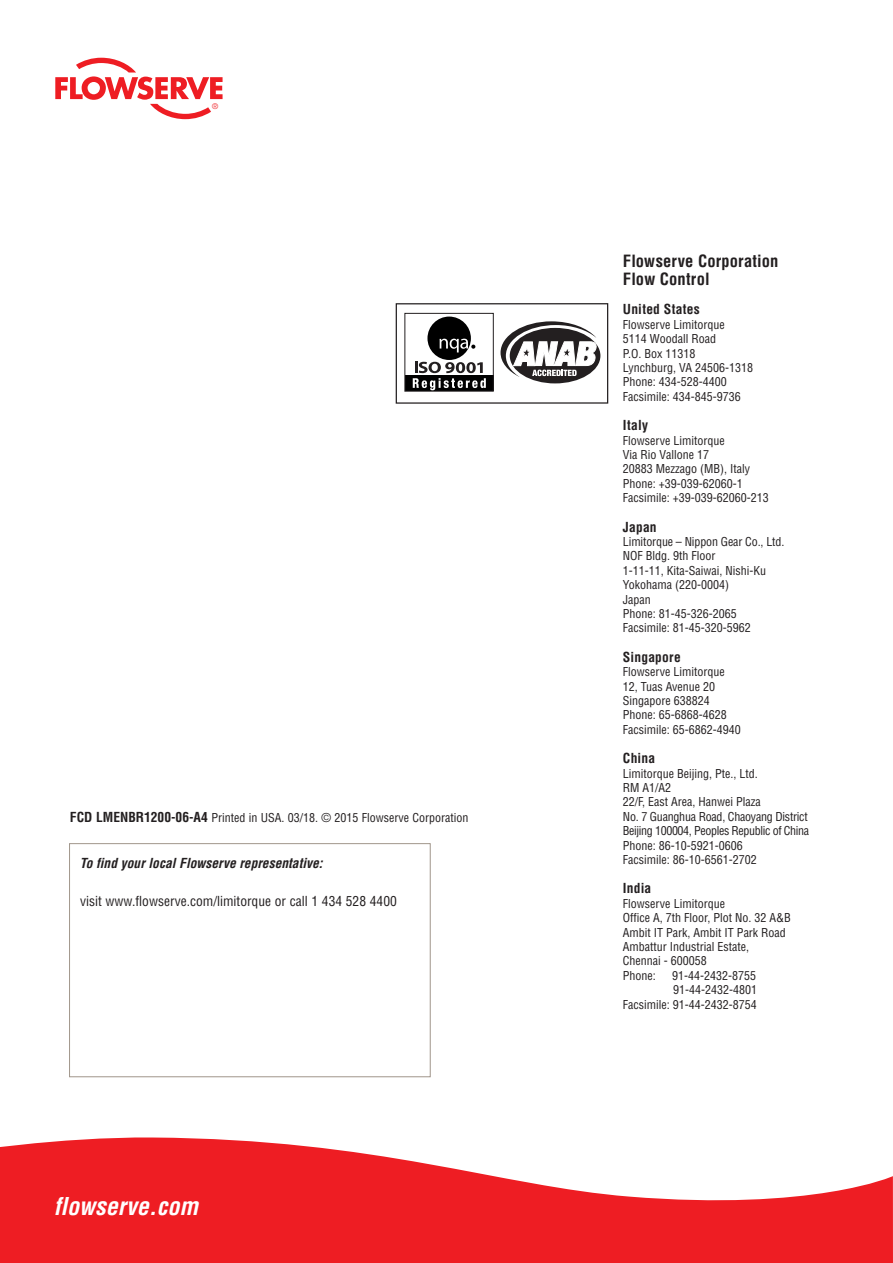
<style>
.page{position:relative;width:893px;height:1263px;background:#fff}
.page>*{position:absolute;margin:0;border:0;box-sizing:border-box;transform-origin:0 0}
.t1{font:italic 700 condensed 24px "Helvetica LT Std";color:#fff}
.t2{font:700 condensed 16.5px/18px "Helvetica LT Std";letter-spacing:.01em;color:#231f20}
.t3{font:condensed 13.5px "Helvetica LT Std";color:#231f20}
.t4{font:700 condensed 13.5px "Helvetica LT Std";letter-spacing:.015em;color:#231f20}
.t5{font:italic 700 condensed 13.5px "Helvetica LT Std";color:#231f20}
.t6{font:condensed 12px/14.4px "Helvetica LT Std";color:#231f20}
.t7{font:condensed 7.5px "Helvetica";color:#ee1d23}
.s1{font-weight:700;font-size:13.5px}
</style>
<div class="page">
<svg style="left:55px;top:58px;width:168px;height:61px"></svg>
<svg style="left:0;top:1137px;width:893px;height:126px;fill:#ee1d23"></svg>
<div style="left:69px;top:843px;width:362px;height:234px;border:1px solid #a1968b"></div>
<div style="left:396px;top:303px;width:212px;height:101px;border:1px solid #231f20"></div>
<div style="left:405px;top:375px;width:88px;height:16px;background:#000"></div>
<div style="left:404px;top:313px;width:90px;height:79px;border:1px solid #231f20"></div>
<div style="left:427px;top:317px;width:44px;height:43px;background:#000;border-radius:50%"></div>
<svg style="left:440px;top:339px;width:35px;height:13px"></svg>
<svg style="left:413px;top:362px;width:73px;height:28px"></svg>
<div style="left:510px;top:328px;width:90px;height:55px;background:#231f20;border-radius:50%"></div>
<svg style="left:501px;top:321px;width:96px;height:56px"></svg>
<p class="t7" style="left:212px;top:102px;width:8px">®</p>
<p class="t6" style="left:70px;top:811px;width:400px"><span class="s1">FCD LMENBR1200-06-A4</span> Printed in USA. 03/18. © 2015 Flowserve Corporation</p>
<p class="t5" style="left:80px;top:855px;width:244px">To find your local Flowserve representative:</p>
<p class="t3" style="left:80px;top:892px;width:318px">visit www.flowserve.com/limitorque or call 1 434 528 4400</p>
<h1 class="t1" style="left:54px;top:1191px;width:146px">flowserve.com</h1>
<h2 class="t2" style="left:623px;top:252px;width:157px">Flowserve Corporation<br>Flow Control</h2>
<p class="t4" style="left:623px;top:301px;width:78px">United States</p>
<p class="t6" style="left:623px;top:317px;width:132px">Flowserve Limitorque<br>5114 Woodall Road<br>P.O. Box 11318<br>Lynchburg, VA 24506-1318<br>Phone: 434-528-4400<br>Facsimile: 434-845-9736</p>
<p class="t4" style="left:623px;top:417px;width:27px">Italy</p>
<p class="t6" style="left:623px;top:433px;width:147px">Flowserve Limitorque<br>Via Rio Vallone 17<br>20883 Mezzago (MB), Italy<br>Phone: +39-039-62060-1<br>Facsimile: +39-039-62060-213</p>
<p class="t4" style="left:623px;top:518px;width:35px">Japan</p>
<p class="t6" style="left:623px;top:534px;width:163px">Limitorque – Nippon Gear Co., Ltd.<br>NOF Bldg. 9th Floor<br>1-11-11, Kita-Saiwai, Nishi-Ku<br>Yokohama (220-0004)<br>Japan<br>Phone: 81-45-326-2065<br>Facsimile: 81-45-320-5962</p>
<p class="t4" style="left:623px;top:648px;width:59px">Singapore</p>
<p class="t6" style="left:623px;top:665px;width:119px">Flowserve Limitorque<br>12, Tuas Avenue 20<br>Singapore 638824<br>Phone: 65-6868-4628<br>Facsimile: 65-6862-4940</p>
<p class="t4" style="left:623px;top:750px;width:34px">China</p>
<p class="t6" style="left:623px;top:766px;width:188px">Limitorque Beijing, Pte., Ltd.<br>RM A1/A2<br>22/F, East Area, Hanwei Plaza<br>No. 7 Guanghua Road, Chaoyang District<br>Beijing 100004, Peoples Republic of China<br>Phone: 86-10-5921-0606<br>Facsimile: 86-10-6561-2702</p>
<p class="t4" style="left:623px;top:880px;width:30px">India</p>
<p class="t6" style="left:623px;top:896px;width:169px">Flowserve Limitorque<br>Office A, 7th Floor, Plot No. 32 A&amp;B<br>Ambit IT Park, Ambit IT Park Road<br>Ambattur Industrial Estate,<br>Chennai - 600058<br>Phone:</p>
<p class="t6" style="left:623px;top:968px;width:136px;text-align:right">91-44-2432-8755<br>91-44-2432-4801<br>Facsimile: 91-44-2432-8754</p>
</div>
